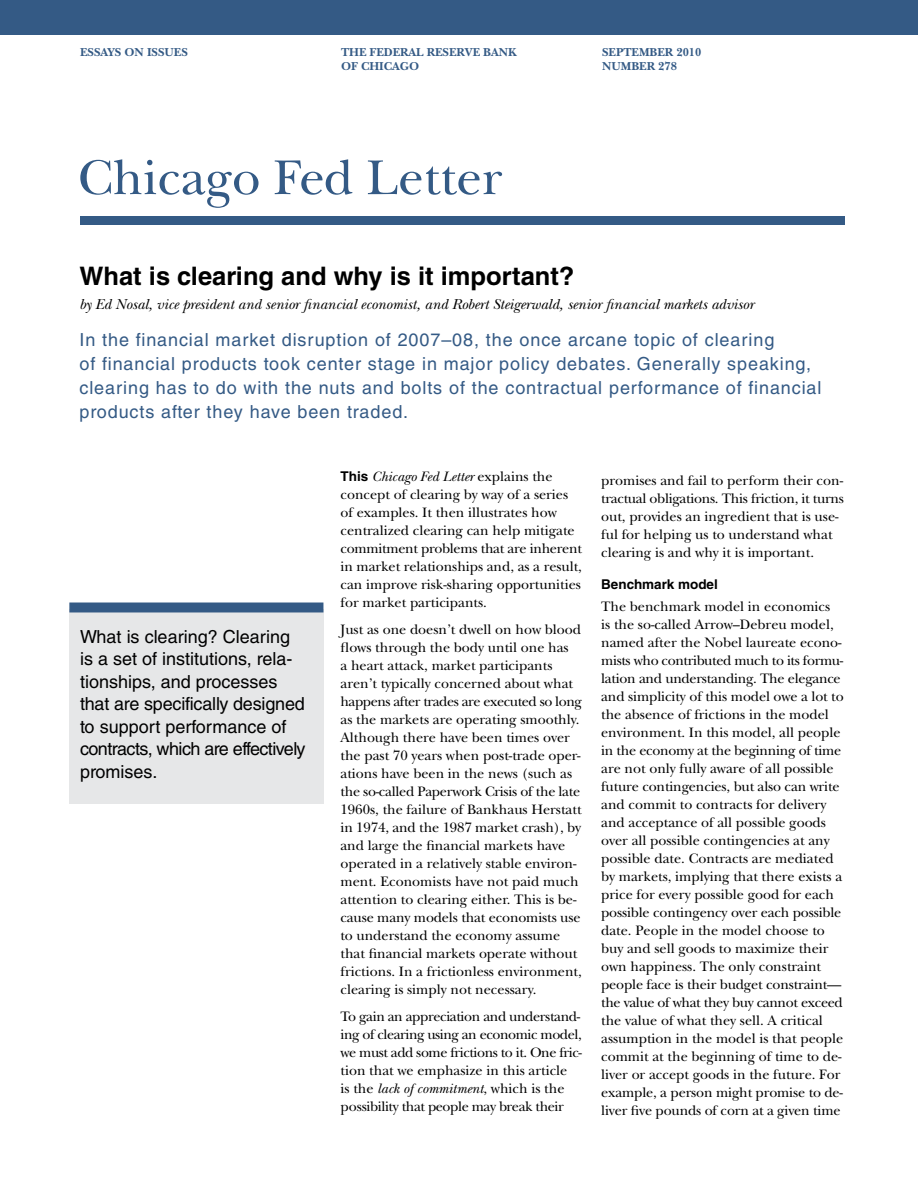
<style>
.page{position:relative;width:918px;height:1188px;background:#fff}
.page>*{position:absolute;margin:0;border:0;box-sizing:border-box;transform-origin:0 0}
.t1{font:51px "New Baskerville Std";color:#345a85}
.t2{font:700 25.5px "Helvetica LT Std";color:#000}
.t3{font:18px/24px "Helvetica LT Std";letter-spacing:.05em;color:#345a85}
.t4{font:18px/22.5px "Helvetica LT Std";color:#000}
.t5{font:italic 15px "New Baskerville Std";color:#000}
.t6{font:14.25px/18px "New Baskerville Std";color:#000}
.t7{font:14.25px/18px "New Baskerville Std";letter-spacing:-.025em;color:#000}
.t8{font:700 13.5px "Helvetica LT Std";color:#000}
.t9{font:700 12px "New Baskerville Std";color:#345a85}
.s1{font-family:"Helvetica LT Std";font-weight:700;font-size:13.5px}
.s2{font-style:italic}
</style>
<div class="page">
<div style="left:0;top:0;width:918px;height:35px;background:#345a85"></div>
<div style="left:80px;top:216px;width:764px;height:9px;background:#345a85"></div>
<div style="left:69px;top:609px;width:254px;height:194px;background:#e6e7e8"></div>
<div style="left:69px;top:603px;width:254px;height:9px;background:#345a85"></div>
<p class="t9" style="left:80px;top:45px;width:109px">ESSAYS ON ISSUES</p>
<p class="t9" style="left:341px;top:45px;width:177px">THE FEDERAL RESERVE BANK</p>
<p class="t9" style="left:602px;top:45px;width:101px">SEPTEMBER 2010</p>
<p class="t9" style="left:341px;top:59px;width:80px">OF CHICAGO</p>
<p class="t9" style="left:602px;top:59px;width:76px">NUMBER 278</p>
<h1 class="t1" style="left:78px;top:148px;width:426px">Chicag-o Fed Letter</h1>
<h2 class="t2" style="left:80px;top:260px;width:497px">What is clearing and why is it important?</h2>
<p class="t5" style="left:80px;top:296px;width:676px">by Ed Nosal, vice president and senior financial economist, and Robert Steigerwald, senior financial markets advisor</p>
<p class="t3" style="left:80px;top:328px;width:744px">In the financial market disruption of 2007–08, the once arcane topic of clearing<br>of financial products took center stage in major policy debates. Generally speaking, clearing has to do with the nuts and bolts of the contractual performance of financial products after they have been traded.</p>
<p class="t4" style="left:80px;top:625px;width:227px">What is clearing? Clearing is a set of institutions, rela&shy;tionships, and processes that are specifically designed to support performance of contracts, which are effectively promises.</p>
<p class="t6" style="left:341px;top:468px;width:243px"><span class="s1">This</span> <span class="s2">Chicago Fed Letter</span> explains the concept of clearing by way of a series of examples. It then illustrates how centralized clearing can help mitigate commitment problems that are inherent in market relationships and, as a result, can improve risk-sharing opportunities for market participants.</p>
<p class="t6" style="left:341px;top:621px;width:243px">Just as one doesn’t dwell on how blood flows through the body until one has<br>a heart attack, market participants aren’t typically concerned about what happens after trades are executed so long as the markets are operating smoothly.<br>Although there have been times over the past 70 years when post-trade oper&shy;ations have been in the news (such as the so-called Paperwork Crisis of the late 1960s, the failure of Bankhaus Herstatt in 1974, and the 1987 market crash), by and large the financial markets have operated in a relatively stable environ&shy;ment. Economists have not paid much attention to clearing either. This is be&shy;cause many models that economists use to understand the economy assume that financial markets operate without frictions. In a frictionless environment, clearing is simply not necessary.</p>
<p class="t7" style="left:341px;top:1008px;width:243px">To gain an appreciation and understand&shy;ing of clearing using an economic model, we must add some frictions to it. One fric&shy;tion that we emphasize in this article<br>is the <span class="s2">lack of commitment</span>, which is the possibility that people may break their</p>
<p class="t6" style="left:601px;top:471px;width:244px">promises and fail to perform their con&shy;tractual obligations. This friction, it turns out, provides an ingredient that is use&shy;ful for helping us to understand what clearing is and why it is important.</p>
<p class="t8" style="left:601px;top:576px;width:118px">Benchmark model</p>
<p class="t6" style="left:601px;top:597px;width:244px">The benchmark model in economics<br>is the so-called Arrow–Debreu model, named after the Nobel laureate econo&shy;mists who contributed much to its formu&shy;lation and understanding. The elegance and simplicity of this model owe a lot to the absence of frictions in the model environment. In this model, all people in the economy at the beginning of time are not only fully aware of all possible future contingencies, but also can write and commit to contracts for delivery and acceptance of all possible goods over all possible contingencies at any possible date. Contracts are mediated by markets, implying that there exists a price for every possible good for each possible contingency over each possible date. People in the model choose to buy and sell goods to maximize their own happiness. The only constraint people face is their budget constraint— the value of what they buy cannot exceed the value of what they sell. A critical assumption in the model is that people commit at the beginning of time to de&shy;liver or accept goods in the future. For example, a person might promise to de&shy;liver five pounds of corn at a given time</p>
</div>
